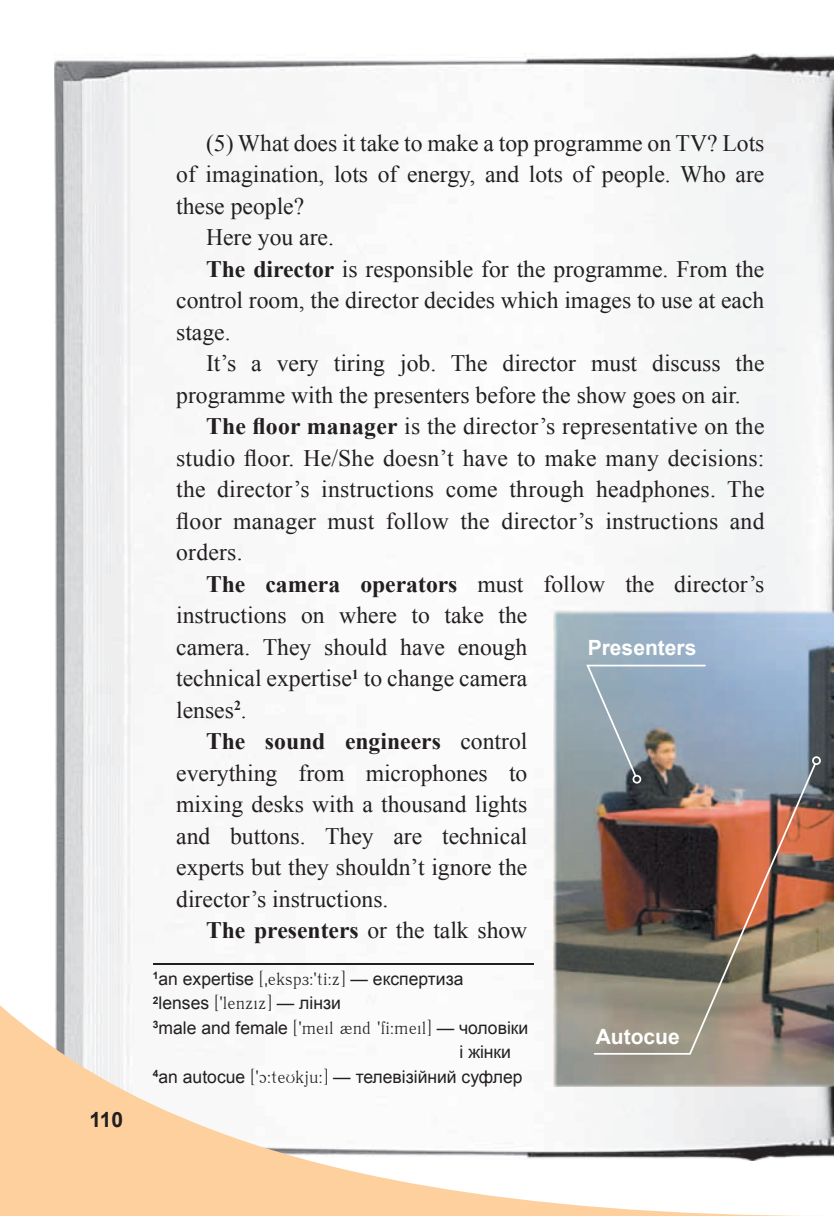
<style>
.page{position:relative;width:834px;height:1216px;background:#fff}
.page>*{position:absolute;margin:0;border:0;box-sizing:border-box;transform-origin:0 0}
.t1{font:23.62px "Times New Roman";color:#231f20}
.t2{font:700 23.62px "Times New Roman";color:#231f20}
.t3{font:700 21px "Arial";color:#fff}
.t4{font:700 21px "Arial";color:#231f20}
.t5{font:17.5px "Arial";color:#231f20}
.s1{font-weight:700}
.s2{font-weight:400}
.s3{font-family:"Phonetics New"}
</style>
<div class="page">
<img style="left:55px;top:60px;width:418px;height:945px">
<img style="left:473px;top:53px;width:360px;height:557px">
<svg style="left:0;top:1005px;width:833px;height:210px"></svg>
<img style="left:833px;top:610px;width:1px;height:476px">
<img style="left:553px;top:610px;width:280px;height:476px">
<hr style="left:153px;top:963px;width:380px;height:2px;background:#231f20">
<svg style="left:586px;top:664px;width:119px;height:119px;background:#96a5b3"></svg>
<img style="left:593px;top:762px;width:223px;height:292px">
<svg style="left:812px;top:756px;width:8px;height:9px"></svg>
<p class="t4" style="left:89px;top:1105px;width:35px">110</p>
<p class="t1" style="left:206px;top:127px;width:560px">(5) What does it take to make a top programme on TV? Lots</p>
<p class="t1" style="left:176px;top:158px;width:589px">of imagination, lots of energy, and lots of people. Who are</p>
<p class="t1" style="left:176px;top:190px;width:129px">these people?</p>
<p class="t1" style="left:206px;top:221px;width:129px">Here you are.</p>
<p class="t1" style="left:206px;top:253px;width:559px"><span class="s1">The director</span> is responsible for the programme. From the</p>
<p class="t1" style="left:176px;top:284px;width:589px">control room, the director decides which images to use at each</p>
<p class="t1" style="left:176px;top:316px;width:56px">stage.</p>
<p class="t1" style="left:206px;top:347px;width:560px">It’s a very tiring job. The director must discuss the</p>
<p class="t1" style="left:176px;top:379px;width:566px">programme with the presenters before the show goes on air.</p>
<p class="t1" style="left:206px;top:410px;width:560px"><span class="s1">The floor manager</span> is the director’s representative on the</p>
<p class="t1" style="left:176px;top:442px;width:589px">studio floor. He/She doesn’t have to make many decisions:</p>
<p class="t1" style="left:176px;top:473px;width:589px">the director’s instructions come through headphones. The</p>
<p class="t1" style="left:176px;top:505px;width:589px">floor manager must follow the director’s instructions and</p>
<p class="t1" style="left:176px;top:536px;width:68px">orders.</p>
<p class="t1" style="left:206px;top:568px;width:560px"><span class="s1">The camera operators</span> must follow the director’s</p>
<p class="t1" style="left:176px;top:599px;width:352px">instructions on where to take the</p>
<p class="t1" style="left:176px;top:631px;width:352px">camera. They should have enough</p>
<p class="t1" style="left:176px;top:662px;width:352px">technical expertise<sup>1</sup> to change camera</p>
<p class="t1" style="left:176px;top:694px;width:72px">lenses<sup>2</sup>.</p>
<p class="t2" style="left:206px;top:725px;width:323px">The sound engineers <span class="s2">control</span></p>
<p class="t1" style="left:176px;top:757px;width:352px">everything from microphones to</p>
<p class="t1" style="left:176px;top:788px;width:352px">mixing desks with a thousand lights</p>
<p class="t1" style="left:176px;top:820px;width:352px">and buttons. They are technical</p>
<p class="t1" style="left:176px;top:851px;width:352px">experts but they shouldn’t ignore the</p>
<p class="t1" style="left:176px;top:883px;width:214px">director’s instructions.</p>
<p class="t2" style="left:206px;top:914px;width:323px">The presenters <span class="s2">or the talk show</span></p>
<p class="t5" style="left:153px;top:967px;width:312px"><sup>1</sup>an expertise <span class="s3">[0ekspE:9tI:x]</span> — експертиза</p>
<p class="t5" style="left:153px;top:991px;width:189px"><sup>2</sup>lenses <span class="s3">[9lenxix]</span> — лінзи</p>
<p class="t5" style="left:153px;top:1016px;width:377px"><sup>3</sup>male and female <span class="s3">[9meil 2nd 9fI:meil]</span> — чоловіки</p>
<p class="t5" style="left:459px;top:1040px;width:53px">і жінки</p>
<p class="t5" style="left:153px;top:1065px;width:371px"><sup>4</sup>an autocue <span class="s3">[9c:teUkju:]</span> — телевізійний суфлер</p>
<p class="t3" style="left:587px;top:633px;width:110px">Presenters</p>
<p class="t3" style="left:595px;top:1022px;width:85px">Autocue</p>
</div>
